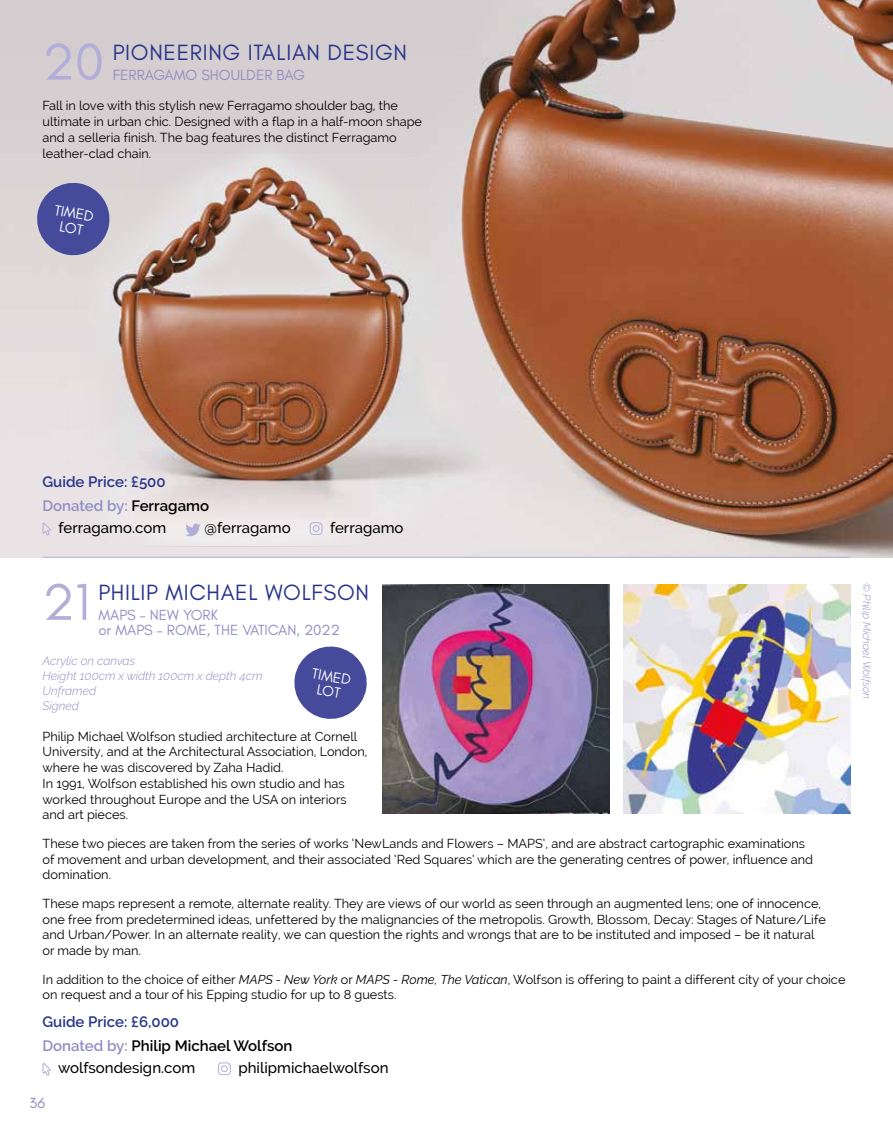
<style>
.page{position:relative;width:893px;height:1140px;background:#fff}
.page>*{position:absolute;margin:0;border:0;box-sizing:border-box;transform-origin:0 0}
.t1{font:52.5px "Glacial Indifference";color:#b1aed8}
.t2{font:22.5px "Glacial Indifference";letter-spacing:.03em;color:#28348b}
.t3{font:500 15px "Raleway";color:#000}
.t4{font:15px/15px "Glacial Indifference";color:#908ec4}
.t5{font:600 15px "Raleway";color:#28348b}
.t6{font:600 15px "Raleway";color:#000}
.t7{font:600 15px "Raleway";color:#908ec4}
.t8{font:15px/15px "Glacial Indifference";color:#fff;text-align:center}
.t9{font:12.75px/15.8px "Raleway";color:#000}
.t10{font:italic 300 12px/15px "Raleway";color:#908ec4}
.t11{font:italic 300 10.5px "Raleway";color:#908ec4}
.s1{color:#000}
.s2{font-style:italic}
.s3{color:#908ec4}
</style>
<div class="page">
<img style="left:0;top:0;width:893px;height:557px">
<img style="left:51px;top:13px;width:439px;height:544px">
<hr style="left:43px;top:557px;width:807px;height:1px;background:#b1aed8">
<svg style="left:43px;top:522px;width:8px;height:13px"></svg>
<svg style="left:185px;top:523px;width:16px;height:15px"></svg>
<svg style="left:310px;top:522px;width:12px;height:13px"></svg>
<svg style="left:34px;top:180px;width:78px;height:78px;background:#7778ad"></svg>
<svg style="left:43px;top:1063px;width:8px;height:12px"></svg>
<svg style="left:218px;top:1062px;width:13px;height:13px"></svg>
<img style="left:623px;top:585px;width:227px;height:228px">
<img style="left:383px;top:585px;width:227px;height:228px">
<svg style="left:294px;top:646px;width:73px;height:73px"></svg>
<h1 class="t1" style="left:43px;top:33px;width:63px">20</h1>
<h2 class="t2" style="left:113px;top:40px;width:296px">PIONEERING ITALIAN DESIGN</h2>
<p class="t4" style="left:113px;top:67px;width:194px">FERRAGAMO SHOULDER BAG</p>
<p class="t9" style="left:43px;top:98px;width:381px">Fall in love with this stylish new Ferragamo shoulder bag, the ultimate in urban chic. Designed with a flap in a half-moon shape and a selleria finish. The bag features the distinct Ferragamo leather-clad chain.</p>
<p class="t8" style="left:56px;top:202px;width:41px;rotate:10deg">TIMED<br>LOT</p>
<p class="t5" style="left:43px;top:473px;width:125px">Guide Price: £500</p>
<p class="t7" style="left:43px;top:497px;width:168px">Donated by: <span class="s1">Ferragamo</span></p>
<p class="t3" style="left:59px;top:519px;width:109px">ferragamo.com</p>
<p class="t3" style="left:205px;top:519px;width:88px">@ferragamo</p>
<p class="t3" style="left:330px;top:519px;width:75px">ferragamo</p>
<h1 class="t1" style="left:43px;top:573px;width:49px">21</h1>
<h2 class="t2" style="left:98px;top:580px;width:272px">PHILIP MICHAEL WOLFSON</h2>
<p class="t4" style="left:98px;top:607px;width:243px">MAPS – NEW YORK<br>or MAPS – ROME, THE VATICAN, 2022</p>
<p class="t10" style="left:43px;top:653px;width:221px">Acrylic on canvas<br>Height 100cm x width 100cm x depth 4cm<br>Unframed<br>Signed</p>
<p class="t9" style="left:43px;top:728px;width:326px">Philip Michael Wolfson studied architecture at Cornell University, and at the Architectural Association, London, where he was discovered by Zaha Hadid.<br>In 1991, Wolfson established his own studio and has worked throughout Europe and the USA on interiors and art pieces.</p>
<p class="t9" style="left:43px;top:835px;width:772px">These two pieces are taken from the series of works ‘NewLands and Flowers – MAPS’, and are abstract cartographic examinations of movement and urban development, and their associated ‘Red Squares’ which are the generating centres of power, influence and domination.</p>
<p class="t9" style="left:43px;top:895px;width:785px">These maps represent a remote, alternate reality. They are views of our world as seen through an augmented lens; one of innocence, one free from predetermined ideas, unfettered by the malignancies of the metropolis. Growth, Blossom, Decay: Stages of Nature/Life and Urban/Power. In an alternate reality, we can question the rights and wrongs that are to be instituted and imposed – be it natural or made by man.</p>
<p class="t9" style="left:43px;top:971px;width:804px">In addition to the choice of either <span class="s2">MAPS - New York</span> or <span class="s2">MAPS - Rome, The Vatican</span>, Wolfson is offering to paint a different city of your choice on request and a tour of his Epping studio for up to 8 guests.</p>
<p class="t8" style="left:313px;top:666px;width:41px;rotate:10deg">TIMED<br>LOT</p>
<p class="t5" style="left:43px;top:1013px;width:138px">Guide Price: £6,000</p>
<p class="t6" style="left:43px;top:1037px;width:251px"><span class="s3">Donated by:</span> Philip Michael Wolfson</p>
<p class="t3" style="left:58px;top:1059px;width:139px">wolfsondesign.com</p>
<p class="t3" style="left:238px;top:1059px;width:152px">philipmichaelwolfson</p>
<p class="t4" style="left:30px;top:1096px;width:17px">36</p>
<p class="t11" style="left:873px;top:583px;width:118px;rotate:90deg">© Philip Michael Wolfson</p>
</div>
